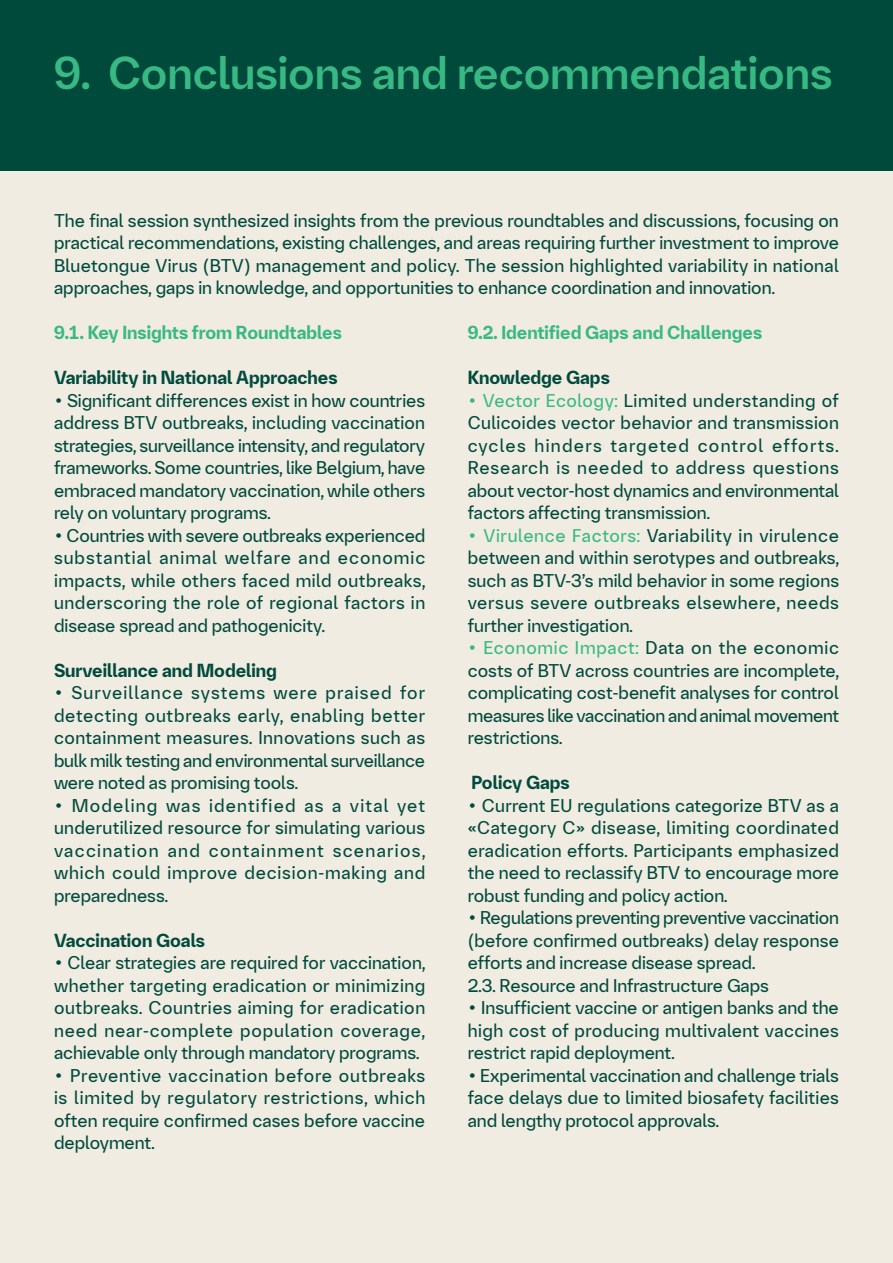
<style>
.page{position:relative;width:893px;height:1263px;background:#f1ece2}
.page>*{position:absolute;margin:0;border:0;box-sizing:border-box;transform-origin:0 0}
.t1{font:500 45px "Boehringer Forward Head";color:#38b983}
.t2{font:18px/22.5px "Boehringer Forward Head";color:#004a3c;text-align:justify}
.t3{font:700 18px "Boehringer Forward Head";color:#004a3c}
.t4{font:700 18px "Boehringer Forward Head";color:#38b983}
.s1{color:#38b983}
</style>
<div class="page">
<div style="left:0;top:0;width:893px;height:170px;background:#004a3c"></div>
<p class="t1" style="left:54px;top:44px;width:780px">9. Conclusions and recommendations</p>
<p class="t2" style="left:54px;top:209px;width:786px">The final session synthesized insights from the previous roundtables and discussions, focusing on practical recommendations, existing challenges, and areas requiring further investment to improve Bluetongue Virus (BTV) management and policy. The session highlighted variability in national approaches, gaps in knowledge, and opportunities to enhance coordination and innovation.</p>
<p class="t4" style="left:54px;top:321px;width:289px">9.1. Key Insights from Roundtables</p>
<p class="t3" style="left:54px;top:366px;width:285px">Variability in National Approaches</p>
<p class="t2" style="left:54px;top:389px;width:373px">• Significant differences exist in how countries address BTV outbreaks, including vaccination strategies, surveillance intensity, and regulatory frameworks. Some countries, like Belgium, have embraced mandatory vaccination, while others rely on voluntary programs.</p>
<p class="t2" style="left:54px;top:524px;width:373px">• Countries with severe outbreaks experienced substantial animal welfare and economic impacts, while others faced mild outbreaks, underscoring the role of regional factors in disease spread and pathogenicity.</p>
<p class="t3" style="left:54px;top:658px;width:224px">Surveillance and Modeling</p>
<p class="t2" style="left:54px;top:681px;width:373px">• Surveillance systems were praised for detecting outbreaks early, enabling better containment measures. Innovations such as bulk milk testing and environmental surveillance were noted as promising tools.</p>
<p class="t2" style="left:54px;top:794px;width:373px">• Modeling was identified as a vital yet underutilized resource for simulating various vaccination and containment scenarios, which could improve decision-making and preparedness.</p>
<p class="t3" style="left:54px;top:928px;width:153px">Vaccination Goals</p>
<p class="t2" style="left:54px;top:951px;width:373px">• Clear strategies are required for vaccination, whether targeting eradication or minimizing outbreaks. Countries aiming for eradication need near-complete population coverage, achievable only through mandatory programs.</p>
<p class="t2" style="left:54px;top:1064px;width:373px">• Preventive vaccination before outbreaks is limited by regulatory restrictions, which often require confirmed cases before vaccine deployment.</p>
<p class="t4" style="left:468px;top:321px;width:296px">9.2. Identified Gaps and Challenges</p>
<p class="t3" style="left:468px;top:366px;width:144px">Knowledge Gaps</p>
<p class="t2" style="left:468px;top:389px;width:373px"><span class="s1">• Vector Ecology:</span> Limited understanding of Culicoides vector behavior and transmission cycles hinders targeted control efforts.<br>Research is needed to address questions about vector-host dynamics and environmental factors affecting transmission.</p>
<p class="t2" style="left:468px;top:524px;width:373px"><span class="s1">• Virulence Factors:</span> Variability in virulence between and within serotypes and outbreaks, such as BTV-3’s mild behavior in some regions versus severe outbreaks elsewhere, needs further investigation.</p>
<p class="t2" style="left:468px;top:636px;width:373px"><span class="s1">• Economic Impact:</span> Data on the economic costs of BTV across countries are incomplete, complicating cost-benefit analyses for control measures like vaccination and animal movement restrictions.</p>
<p class="t3" style="left:471px;top:771px;width:100px">Policy Gaps</p>
<p class="t2" style="left:468px;top:794px;width:373px">• Current EU regulations categorize BTV as a «Category C» disease, limiting coordinated eradication efforts. Participants emphasized the need to reclassify BTV to encourage more robust funding and policy action.</p>
<p class="t2" style="left:468px;top:906px;width:373px">• Regulations preventing preventive vaccination (before confirmed outbreaks) delay response efforts and increase disease spread.</p>
<p class="t2" style="left:468px;top:974px;width:303px">2.3. Resource and Infrastructure Gaps</p>
<p class="t2" style="left:468px;top:996px;width:373px">• Insufficient vaccine or antigen banks and the high cost of producing multivalent vaccines restrict rapid deployment.</p>
<p class="t2" style="left:468px;top:1064px;width:373px">• Experimental vaccination and challenge trials face delays due to limited biosafety facilities and lengthy protocol approvals.</p>
</div>
